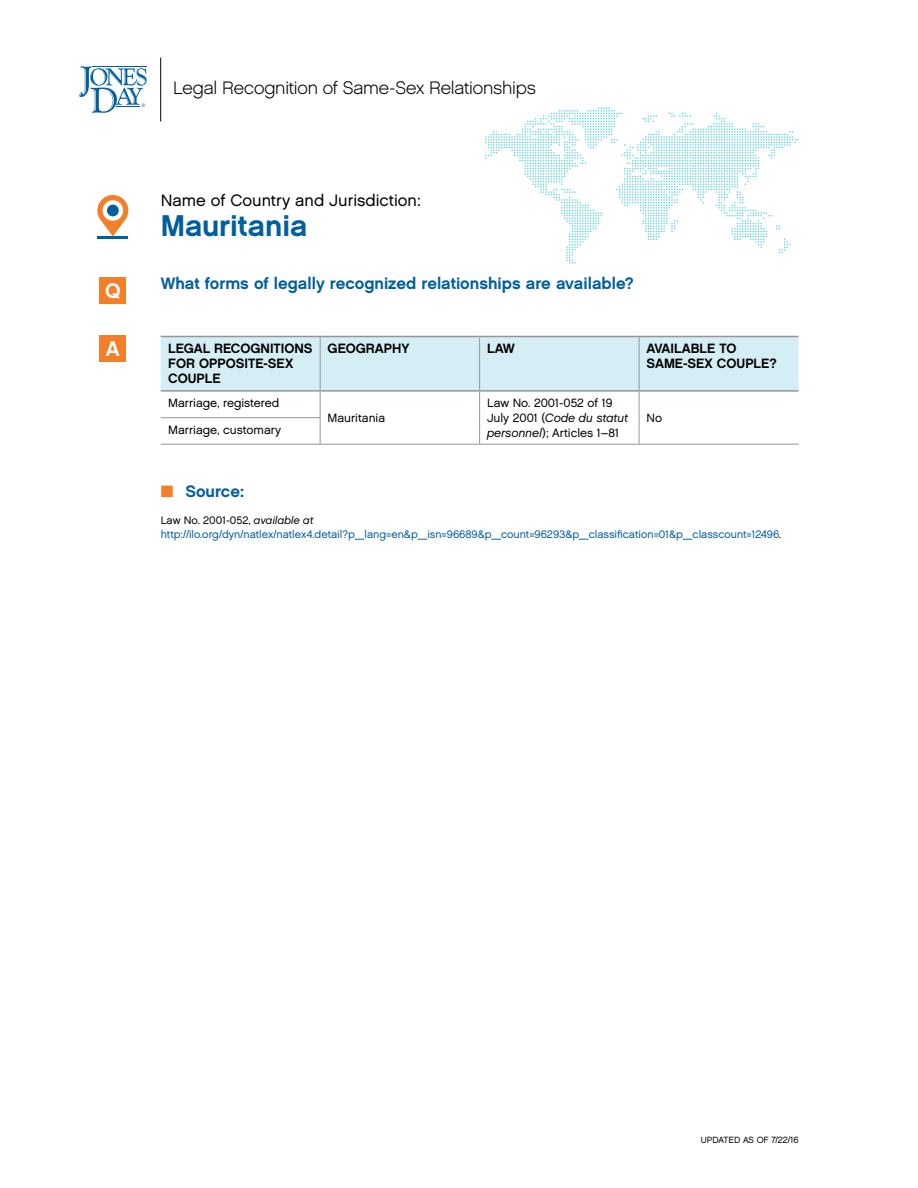
<style>
.page{position:relative;width:918px;height:1188px;background:#fff}
.page>*{position:absolute;margin:0;border:0;box-sizing:border-box;transform-origin:0 0}
.CNTRY{font:30px "Chalet New York Nineteen Sixty";color:#005f9e}
.t1{font:21px "Chalet New York Nineteen Sixty";color:#fff}
.t2{font:18px "Chalet English Channel";letter-spacing:-.01em;color:#000}
.Q{font:16.5px "Chalet New York Nineteen Sixty";color:#005f9e}
.CNTRY-2{font:16.5px "Chalet London Nineteen Sixty";color:#000}
.SRC_Header_Bold_U_LC{font:16.5px "Chalet New York Nineteen Sixty";color:#005f9e}
.TBL_HEAD_B{font:13.5px/15px "Chalet New York Nineteen Sixty";color:#000}
.TBL_BC{font:12px/15px "Chalet London Nineteen Sixty";color:#000}
.SRC_BC{font:10.8px/13.8px "Chalet London Nineteen Sixty";color:#005f9e}
.t3{font:9px "Chalet London Nineteen Sixty";color:#000}
.s1{font-family:"Chalet Oblique London"}
.s2{color:#f57e29}
.s3{color:#000}
.s4{font-family:"Chalet Oblique London";color:#000}
</style>
<div class="page">
<hr style="left:161px;top:444px;width:159px;height:1px;background:#939598">
<hr style="left:320px;top:444px;width:160px;height:1px;background:#939598">
<hr style="left:639px;top:444px;width:160px;height:1px;background:#939598">
<svg style="left:161px;top:336px;width:638px;height:108px"></svg>
<hr style="left:480px;top:444px;width:159px;height:1px;background:#939598">
<svg style="left:97px;top:195px;width:31px;height:41px"></svg>
<div style="left:103px;top:200px;width:20px;height:21px;background:#fff;border-radius:50%"></div>
<div style="left:107px;top:205px;width:12px;height:11px;background:#005f9e;border-radius:50%"></div>
<hr style="left:97px;top:236px;width:31px;height:3px;background:#005f9e">
<div style="left:100px;top:278px;width:26px;height:26px;background:#f57e29"></div>
<div style="left:100px;top:336px;width:26px;height:26px;background:#f57e29"></div>
<svg style="left:485px;top:107px;width:314px;height:157px"></svg>
<hr style="left:160px;top:58px;width:1px;height:63px;background:#000">
<svg style="left:79px;top:66px;width:68px;height:47px"></svg>
<p class="t1" style="left:105px;top:278px;width:17px">Q</p>
<p class="t1" style="left:106px;top:336px;width:16px">A</p>
<p class="t2" style="left:173px;top:77px;width:364px">Legal Recognition of Same-Sex Relationships</p>
<p class="CNTRY-2" style="left:161px;top:191px;width:262px">Name of Country and Jurisdiction:</p>
<p class="CNTRY" style="left:161px;top:208px;width:149px">Mauritania</p>
<p class="Q" style="left:161px;top:273px;width:475px">What forms of legally recognized relationships are available?</p>
<p class="TBL_HEAD_B" style="left:168px;top:341px;width:146px">LEGAL RECOGNITIONS<br>FOR OPPOSITE-SEX<br>COUPLE</p>
<p class="TBL_HEAD_B" style="left:328px;top:341px;width:83px">GEOGRAPHY</p>
<p class="TBL_HEAD_B" style="left:487px;top:341px;width:29px">LAW</p>
<p class="TBL_HEAD_B" style="left:647px;top:341px;width:132px">AVAILABLE TO<br>SAME-SEX COUPLE?</p>
<p class="TBL_BC" style="left:168px;top:395px;width:113px">Marriage, registered</p>
<p class="TBL_BC" style="left:328px;top:410px;width:59px">Mauritania</p>
<p class="TBL_BC" style="left:487px;top:395px;width:143px">Law No. 2001-052 of 19<br>July 2001 (<span class="s1">Code du statut personnel</span>); Articles 1–81</p>
<p class="TBL_BC" style="left:647px;top:410px;width:17px">No</p>
<p class="TBL_BC" style="left:168px;top:422px;width:115px">Marriage, customary</p>
<p class="SRC_Header_Bold_U_LC" style="left:161px;top:481px;width:85px"><span class="s2">■</span> Source:</p>
<p class="SRC_BC" style="left:161px;top:514px;width:622px"><span class="s3">Law No. 2001-052,</span> <span class="s4">available at </span>http://ilo.org/dyn/natlex/natlex4.detail?p_lang=en&amp;p_isn=96689&amp;p_count=96293&amp;p_classification=01&amp;p_classcount=12496<span class="s3">.</span></p>
<p class="t3" style="left:701px;top:1135px;width:99px">UPDATED AS OF 7/22/16</p>
</div>
